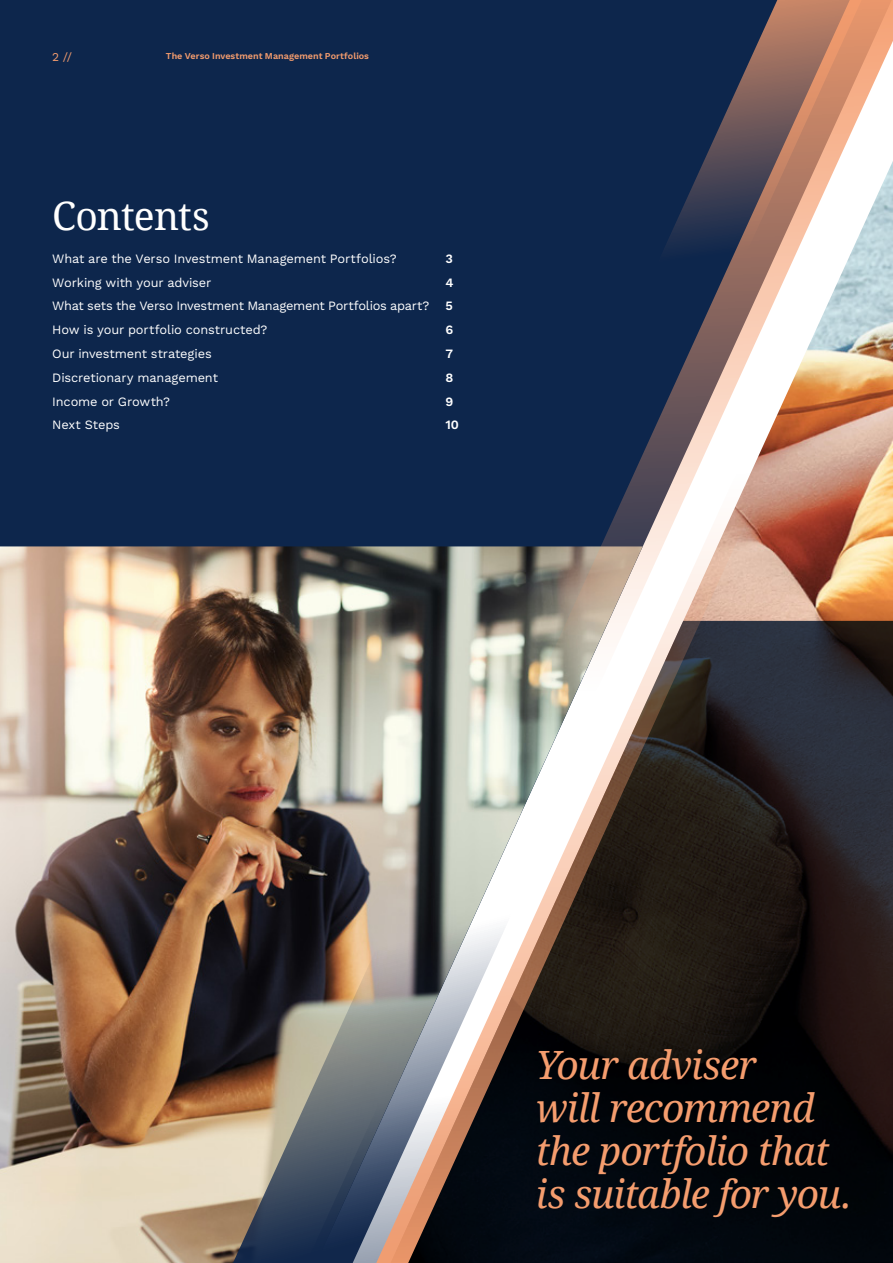
<style>
.page{position:relative;width:893px;height:1263px;background:#fff}
.page>*{position:absolute;margin:0;border:0;box-sizing:border-box;transform-origin:0 0}
._17__VIM_-_Quote{font:italic 39px/42.9px "Droid Serif";letter-spacing:-.025em;color:#f59d6e}
._1__VIM_-_Page_Title{font:39px "Droid Serif";letter-spacing:-.025em;color:#fff}
._6__VIM_-_Body{font:12.75px "Work Sans";letter-spacing:-.015em;color:#fff}
._6__VIM_-_Body-2{font:600 12.75px "Work Sans";color:#fff}
._14__VIM_-_Folio{font:12px "Work Sans";color:#f59d6e}
._13__VIM_-_Footnote_Source{font:600 9px "Work Sans";color:#f59d6e}
.s1{font-weight:600}
</style>
<div class="page">
<div style="left:0;top:0;width:482px;height:546px;background:#0d264c"></div>
<div style="left:391px;top:161px;width:91px;height:179px;background:#0d264c"></div>
<img style="left:0;top:546px;width:371px;height:717px">
<svg style="left:482px;top:0;width:411px;height:621px;background:#64616c"></svg>
<svg style="left:829px;top:621px;width:64px;height:642px;background:#1e1a1d"></svg>
<img style="left:148px;top:833px;width:223px;height:430px">
<img style="left:371px;top:340px;width:458px;height:923px">
<p class="_14__VIM_-_Folio" style="left:52px;top:50px;width:21px">2 //</p>
<p class="_13__VIM_-_Footnote_Source" style="left:166px;top:51px;width:205px">The Verso Investment Management Portfolios</p>
<p class="_1__VIM_-_Page_Title" style="left:52px;top:190px;width:159px">Contents</p>
<p class="_6__VIM_-_Body" style="left:52px;top:251px;width:346px">What are the Verso Investment Management Portfolios?</p>
<p class="_6__VIM_-_Body-2" style="left:445px;top:251px;width:9px">3</p>
<p class="_6__VIM_-_Body" style="left:52px;top:275px;width:161px">Working with your adviser</p>
<p class="_6__VIM_-_Body-2" style="left:445px;top:275px;width:10px">4</p>
<p class="_6__VIM_-_Body" style="left:52px;top:298px;width:402px">What sets the Verso Investment Management Portfolios apart? <span class="s1">5</span></p>
<p class="_6__VIM_-_Body" style="left:52px;top:322px;width:217px">How is your portfolio constructed?</p>
<p class="_6__VIM_-_Body-2" style="left:445px;top:322px;width:9px">6</p>
<p class="_6__VIM_-_Body" style="left:52px;top:346px;width:161px">Our investment strategies</p>
<p class="_6__VIM_-_Body-2" style="left:445px;top:346px;width:9px">7</p>
<p class="_6__VIM_-_Body" style="left:52px;top:370px;width:167px">Discretionary management</p>
<p class="_6__VIM_-_Body-2" style="left:445px;top:370px;width:9px">8</p>
<p class="_6__VIM_-_Body" style="left:52px;top:394px;width:119px">Income or Growth?</p>
<p class="_6__VIM_-_Body-2" style="left:445px;top:394px;width:9px">9</p>
<p class="_6__VIM_-_Body" style="left:52px;top:417px;width:69px">Next Steps</p>
<p class="_6__VIM_-_Body-2" style="left:445px;top:418px;width:15px">10</p>
<p class="_17__VIM_-_Quote" style="left:536px;top:1043px;width:318px">Your adviser<br>will recommend the portfolio that is suitable for you.</p>
</div>
